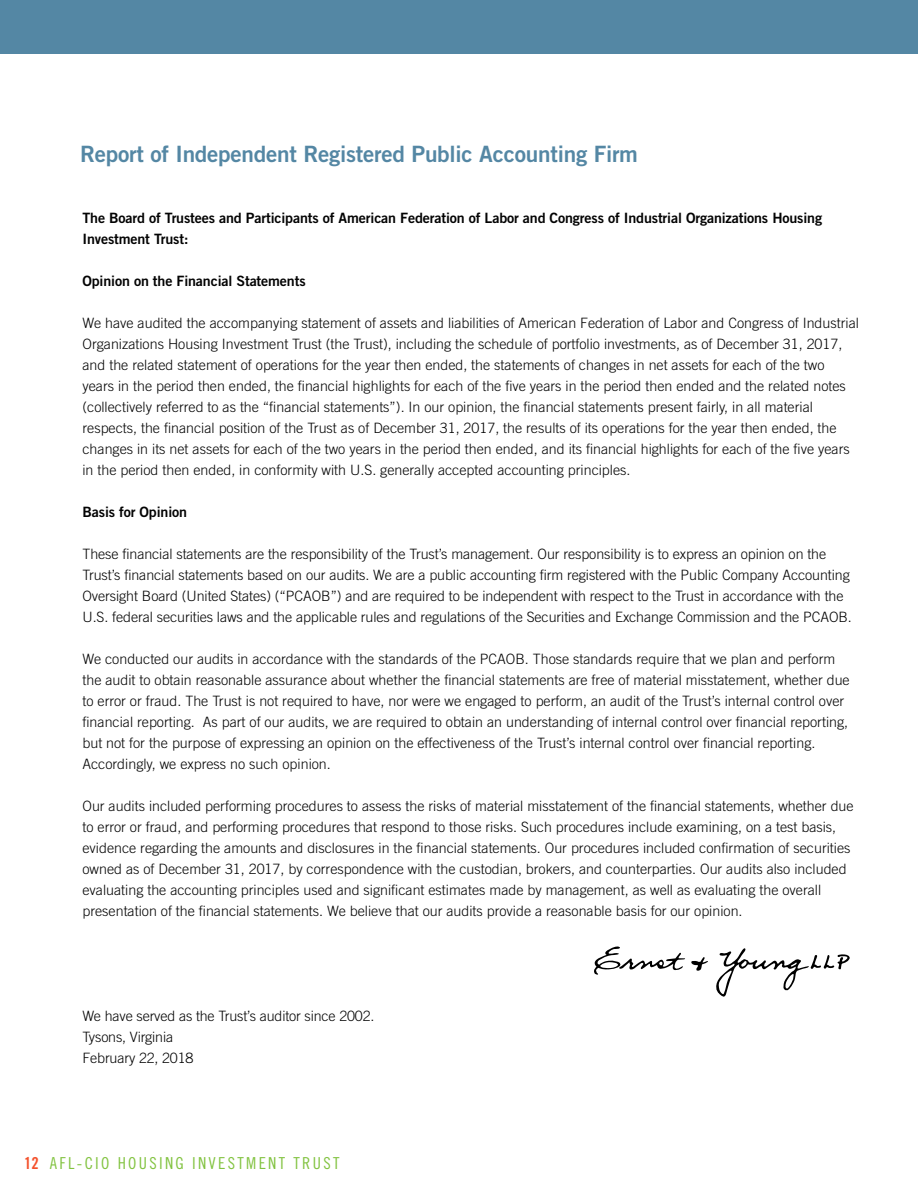
<style>
.page{position:relative;width:918px;height:1188px;background:#fff}
.page>*{position:absolute;margin:0;border:0;box-sizing:border-box;transform-origin:0 0}
.t1{font:22.5px "Trade Gothic LT Std Bd 2";letter-spacing:-.01em;color:#5487a4}
.t2{font:16.5px "Trade Gothic LT Std Cn 18";letter-spacing:.14em;color:#82c341}
.t3{font:300 14.25px/21px "Trade Gothic LT Std";color:#030303}
.t4{font:14.25px/21px "Trade Gothic LT Std Bd 2";letter-spacing:-.01em;color:#030303}
.s1{font-family:"Trade Gothic LT Std Bd Cn 20";color:#f4512c}
</style>
<div class="page">
<svg style="left:594px;top:946px;width:114px;height:29px"></svg>
<svg style="left:716px;top:948px;width:134px;height:49px"></svg>
<div style="left:0;top:0;width:918px;height:54px;background:#5487a4"></div>
<h1 class="t1" style="left:80px;top:140px;width:559px">Report of Independent Registered Public Accounting Firm</h1>
<p class="t4" style="left:82px;top:207px;width:741px">The Board of Trustees and Participants of American Federation of Labor and Congress of Industrial Organizations Housing<br>Investment Trust:</p>
<p class="t4" style="left:82px;top:270px;width:225px">Opinion on the Financial Statements</p>
<p class="t3" style="left:82px;top:313px;width:778px">We have audited the accompanying statement of assets and liabilities of American Federation of Labor and Congress of Industrial Organizations Housing Investment Trust (the Trust), including the schedule of portfolio investments, as of December 31, 2017, and the related statement of operations for the year then ended, the statements of changes in net assets for each of the two years in the period then ended, the financial highlights for each of the five years in the period then ended and the related notes (collectively referred to as the “financial statements”). In our opinion, the financial statements present fairly, in all material respects, the financial position of the Trust as of December 31, 2017, the results of its operations for the year then ended, the changes in its net assets for each of the two years in the period then ended, and its financial highlights for each of the five years in the period then ended, in conformity with U.S. generally accepted accounting principles.</p>
<p class="t4" style="left:82px;top:501px;width:106px">Basis for Opinion</p>
<p class="t3" style="left:82px;top:544px;width:771px">These financial statements are the responsibility of the Trust’s management. Our responsibility is to express an opinion on the Trust’s financial statements based on our audits. We are a public accounting firm registered with the Public Company Accounting Oversight Board (United States) (“PCAOB”) and are required to be independent with respect to the Trust in accordance with the U.S. federal securities laws and the applicable rules and regulations of the Securities and Exchange Commission and the PCAOB.</p>
<p class="t3" style="left:82px;top:649px;width:769px">We conducted our audits in accordance with the standards of the PCAOB. Those standards require that we plan and perform the audit to obtain reasonable assurance about whether the financial statements are free of material misstatement, whether due to error or fraud. The Trust is not required to have, nor were we engaged to perform, an audit of the Trust’s internal control over financial reporting. As part of our audits, we are required to obtain an understanding of internal control over financial reporting, but not for the purpose of expressing an opinion on the effectiveness of the Trust’s internal control over financial reporting.<br>Accordingly, we express no such opinion.</p>
<p class="t3" style="left:82px;top:796px;width:773px">Our audits included performing procedures to assess the risks of material misstatement of the financial statements, whether due to error or fraud, and performing procedures that respond to those risks. Such procedures include examining, on a test basis, evidence regarding the amounts and disclosures in the financial statements. Our procedures included confirmation of securities owned as of December 31, 2017, by correspondence with the custodian, brokers, and counterparties. Our audits also included evaluating the accounting principles used and significant estimates made by management, as well as evaluating the overall presentation of the financial statements. We believe that our audits provide a reasonable basis for our opinion.</p>
<p class="t3" style="left:82px;top:1006px;width:293px">We have served as the Trust’s auditor since 2002.<br>Tysons, Virginia<br>February 22, 2018</p>
<p class="t2" style="left:24px;top:1154px;width:317px"><span class="s1">12</span> AFL-CIO HOUSING INVESTMENT TRUST</p>
</div>
